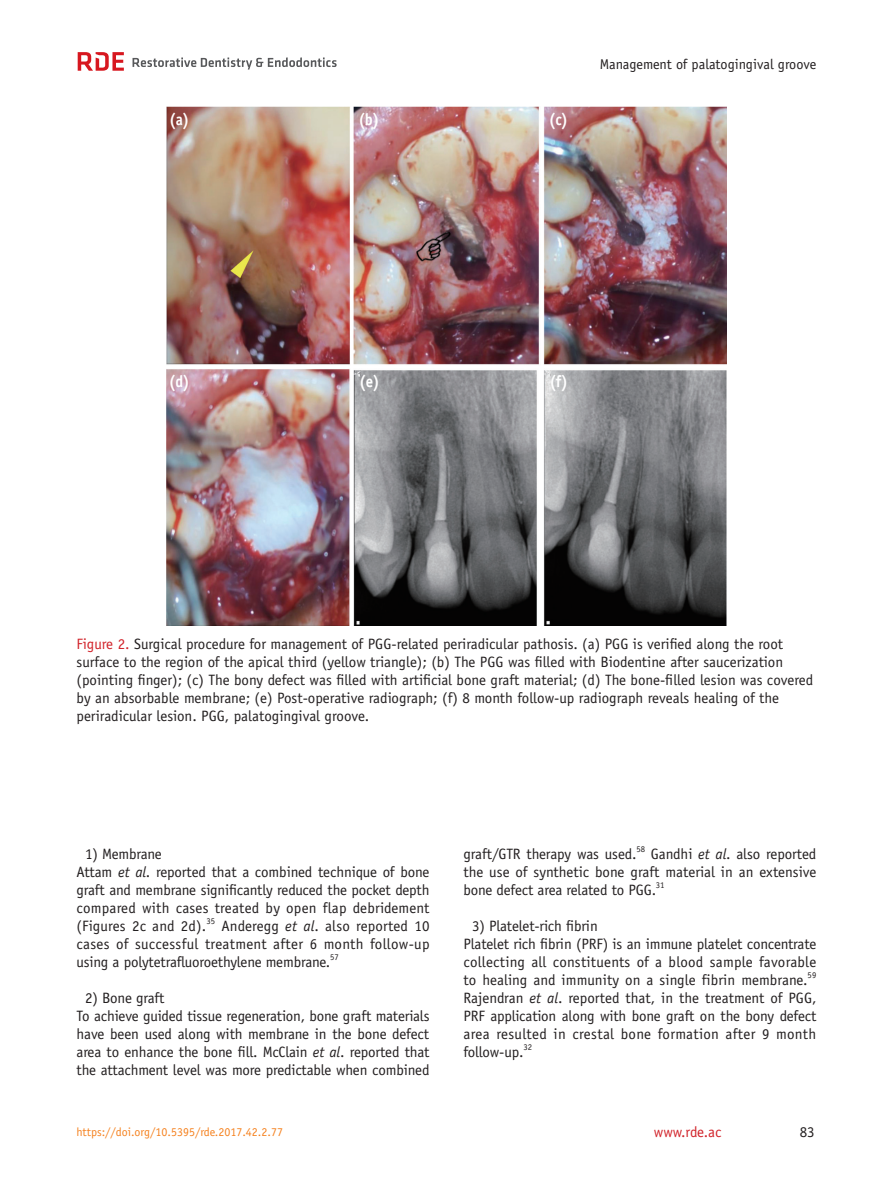
<style>
.page{position:relative;width:893px;height:1191px;background:#fff}
.page>*{position:absolute;margin:0;border:0;box-sizing:border-box;transform-origin:0 0}
.t1{font:700 16.5px "Officina Sans Std";color:#fff;scale:.9 1}
.t2{font:15px/18px "Officina Sans Std";letter-spacing:-.01em;color:#231f20}
.t3{font:15px "Officina Sans Std";color:#d1232a}
.t4{font:14.25px "Officina Sans Std";color:#231f20}
.t5{font:12px "Officina Sans Std";color:#f58220}
.t6{font:8.7px "Officina Sans Std";letter-spacing:-.005em;color:#231f20}
.s1{color:#d1232a}
.s2{font-style:italic}
</style>
<div class="page">
<svg style="left:133px;top:57px;width:204px;height:13px"></svg>
<svg style="left:78px;top:52px;width:46px;height:19px"></svg>
<img style="left:166px;top:106px;width:560px;height:519px">
<p class="t1" style="left:169px;top:109px;width:24px">(a)</p>
<p class="t1" style="left:358px;top:109px;width:25px">(b)</p>
<p class="t1" style="left:549px;top:109px;width:23px">(c)</p>
<p class="t4" style="left:600px;top:55px;width:218px">Management of palatogingival groove</p>
<p class="t1" style="left:169px;top:371px;width:25px">(d)</p>
<p class="t1" style="left:359px;top:371px;width:24px">(e)</p>
<p class="t1" style="left:549px;top:371px;width:22px">(f)</p>
<p class="t2" style="left:77px;top:635px;width:738px"><span class="s1">Figure 2.</span> Surgical procedure for management of PGG-related periradicular pathosis. (a) PGG is verified along the root surface to the region of the apical third (yellow triangle); (b) The PGG was filled with Biodentine after saucerization (pointing finger); (c) The bony defect was filled with artificial bone graft material; (d) The bone-filled lesion was covered by an absorbable membrane; (e) Post-operative radiograph; (f) 8 month follow-up radiograph reveals healing of the periradicular lesion. PGG, palatogingival groove.</p>
<p class="t2" style="left:77px;top:845px;width:354px;text-indent:9px">1) Membrane<br>Attam <span class="s2">et al</span>. reported that a combined technique of bone graft and membrane significantly reduced the pocket depth compared with cases treated by open flap debridement (Figures 2c and 2d).</p>
<p class="t6" style="left:206px;top:916px;width:10px">35</p>
<p class="t2" style="left:77px;top:917px;width:355px;text-align:justify;text-indent:145px">Anderegg <span class="s2">et al</span>. also reported 10 cases of successful treatment after 6 month follow-up using a polytetrafluoroethylene membrane.</p>
<p class="t6" style="left:330px;top:952px;width:10px">57</p>
<p class="t2" style="left:77px;top:989px;width:354px;text-indent:9px">2) Bone graft<br>To achieve guided tissue regeneration, bone graft materials have been used along with membrane in the bone defect area to enhance the bone fill. McClain <span class="s2">et al</span>. reported that the attachment level was more predictable when combined</p>
<p class="t5" style="left:77px;top:1124px;width:208px">https://doi.org/10.5395/rde.2017.42.2.77</p>
<p class="t2" style="left:463px;top:845px;width:175px">graft/GTR therapy was used.</p>
<p class="t6" style="left:636px;top:844px;width:10px">58</p>
<p class="t2" style="left:463px;top:845px;width:355px;text-align:justify;text-indent:187px">Gandhi <span class="s2">et al</span>. also reported the use of synthetic bone graft material in an extensive bone defect area related to PGG.</p>
<p class="t6" style="left:656px;top:880px;width:10px">31</p>
<p class="t2" style="left:463px;top:917px;width:354px;text-indent:9px">3) Platelet-rich fibrin<br>Platelet rich fibrin (PRF) is an immune platelet concentrate collecting all constituents of a blood sample favorable to healing and immunity on a single fibrin membrane.</p>
<p class="t6" style="left:808px;top:970px;width:10px">59</p>
<p class="t2" style="left:463px;top:989px;width:355px;text-align:justify">Rajendran <span class="s2">et al</span>. reported that, in the treatment of PGG, PRF application along with bone graft on the bony defect area resulted in crestal bone formation after 9 month follow-up.</p>
<p class="t6" style="left:523px;top:1042px;width:10px">32</p>
<p class="t3" style="left:654px;top:1122px;width:69px">www.rde.ac</p>
<p class="t2" style="left:800px;top:1122px;width:16px">83</p>
</div>
